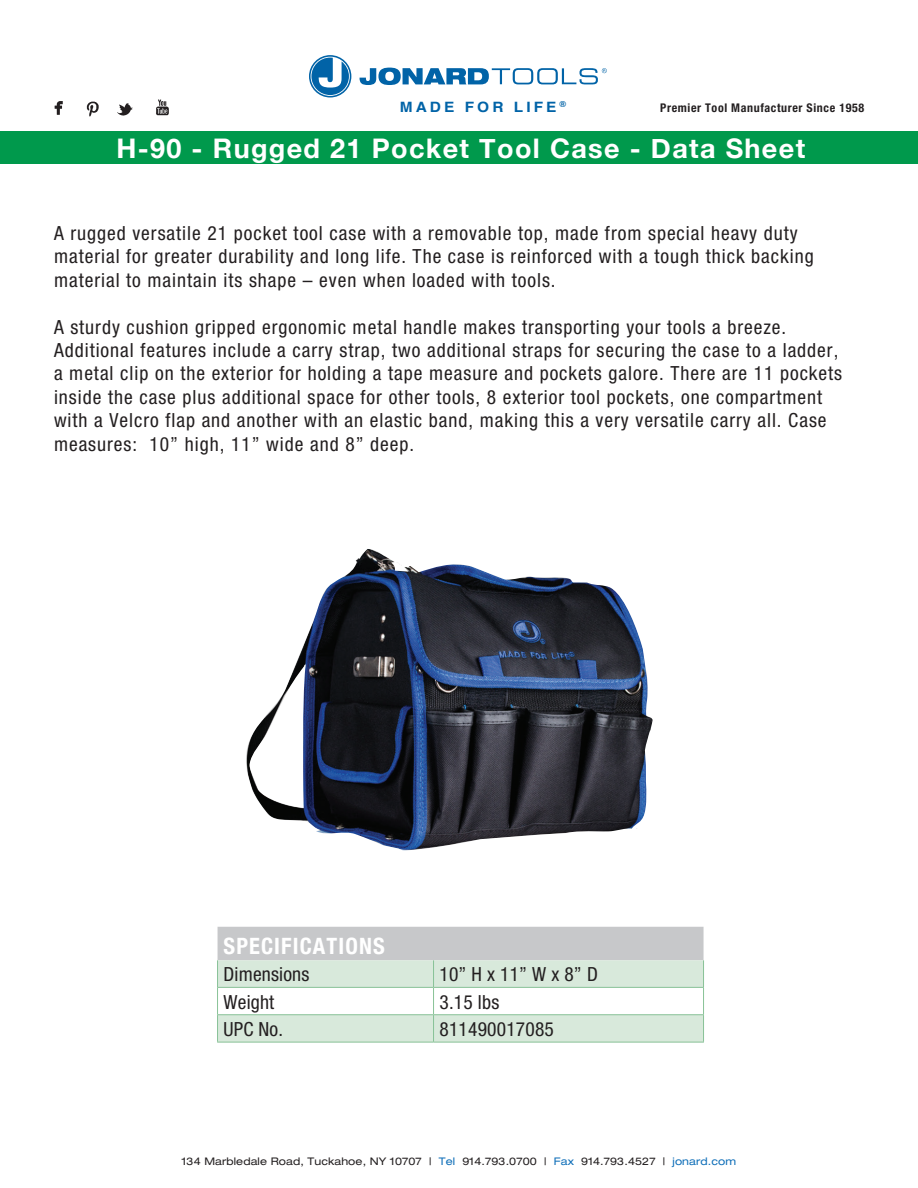
<style>
.page{position:relative;width:918px;height:1188px;background:#fff}
.page>*{position:absolute;margin:0;border:0;box-sizing:border-box;transform-origin:0 0}
.t1{font:700 27px "Helvetica Neue";letter-spacing:.05em;color:#fff}
.t2{font:700 condensed 22.5px "Helvetica Neue";letter-spacing:.05em;color:#fff}
.t3{font:condensed 19.5px/23.4px "Helvetica Neue";letter-spacing:.05em;color:#231f20}
.t4{font:condensed 19.5px "Helvetica Neue";letter-spacing:.01em;color:#231f20}
.t5{font:700 14.25px "Helvetica";letter-spacing:.2em;color:#0163a7;scale:1.08 1}
.t6{font:700 condensed 12px "Helvetica Neue";letter-spacing:.05em;color:#231f20}
.t7{font:expanded 10.5px "Helvetica Neue";letter-spacing:.01em;color:#231f20}
.s1{color:#0e6eb8}
</style>
<div class="page">
<svg style="left:360px;top:68px;width:247px;height:17px"></svg>
<svg style="left:309px;top:55px;width:42px;height:43px"></svg>
<div style="left:0;top:131px;width:918px;height:32px;background:#00994c"></div>
<img style="left:54px;top:99px;width:115px;height:18px">
<svg style="left:217px;top:927px;width:487px;height:115px"></svg>
<hr style="left:217px;top:1042px;width:217px;height:1px;background:#88c297">
<hr style="left:434px;top:1042px;width:270px;height:1px;background:#88c297">
<img style="left:246px;top:549px;width:407px;height:302px">
<p class="t5" style="left:400px;top:95px;width:155px">MADE FOR LIFE <sup>®</sup></p>
<p class="t6" style="left:660px;top:101px;width:205px">Premier Tool Manufacturer Since 1958</p>
<h1 class="t1" style="left:116px;top:127px;width:690px">H-90 - Rugged 21 Pocket Tool Case - Data Sheet</h1>
<p class="t3" style="left:54px;top:221px;width:761px">A rugged versatile 21 pocket tool case with a removable top, made from special heavy duty material for greater durability and long life. The case is reinforced with a tough thick backing material to maintain its shape – even when loaded with tools.</p>
<p class="t3" style="left:54px;top:315px;width:790px">A sturdy cushion gripped ergonomic metal handle makes transporting your tools a breeze.<br>Additional features include a carry strap, two additional straps for securing the case to a ladder, a metal clip on the exterior for holding a tape measure and pockets galore. There are 11 pockets inside the case plus additional space for other tools, 8 exterior tool pockets, one compartment with a Velcro flap and another with an elastic band, making this a very versatile carry all. Case measures: 10” high, 11” wide and 8” deep.</p>
<p class="t2" style="left:224px;top:928px;width:163px">SPECIFICATIONS</p>
<p class="t4" style="left:224px;top:963px;width:87px">Dimensions</p>
<p class="t3" style="left:440px;top:963px;width:160px">10” H x 11” W x 8” D</p>
<p class="t3" style="left:224px;top:990px;width:52px">Weight</p>
<p class="t3" style="left:440px;top:990px;width:61px">3.15 lbs</p>
<p class="t3" style="left:224px;top:1017px;width:61px">UPC No.</p>
<p class="t4" style="left:440px;top:1018px;width:116px">811490017085</p>
<p class="t7" style="left:182px;top:1154px;width:556px">134 Marbledale Road, Tuckahoe, NY 10707 | <span class="s1">Tel</span> 914.793.0700 | <span class="s1">Fax</span> 914.793.4527 | <span class="s1">jonard.com</span></p>
</div>
